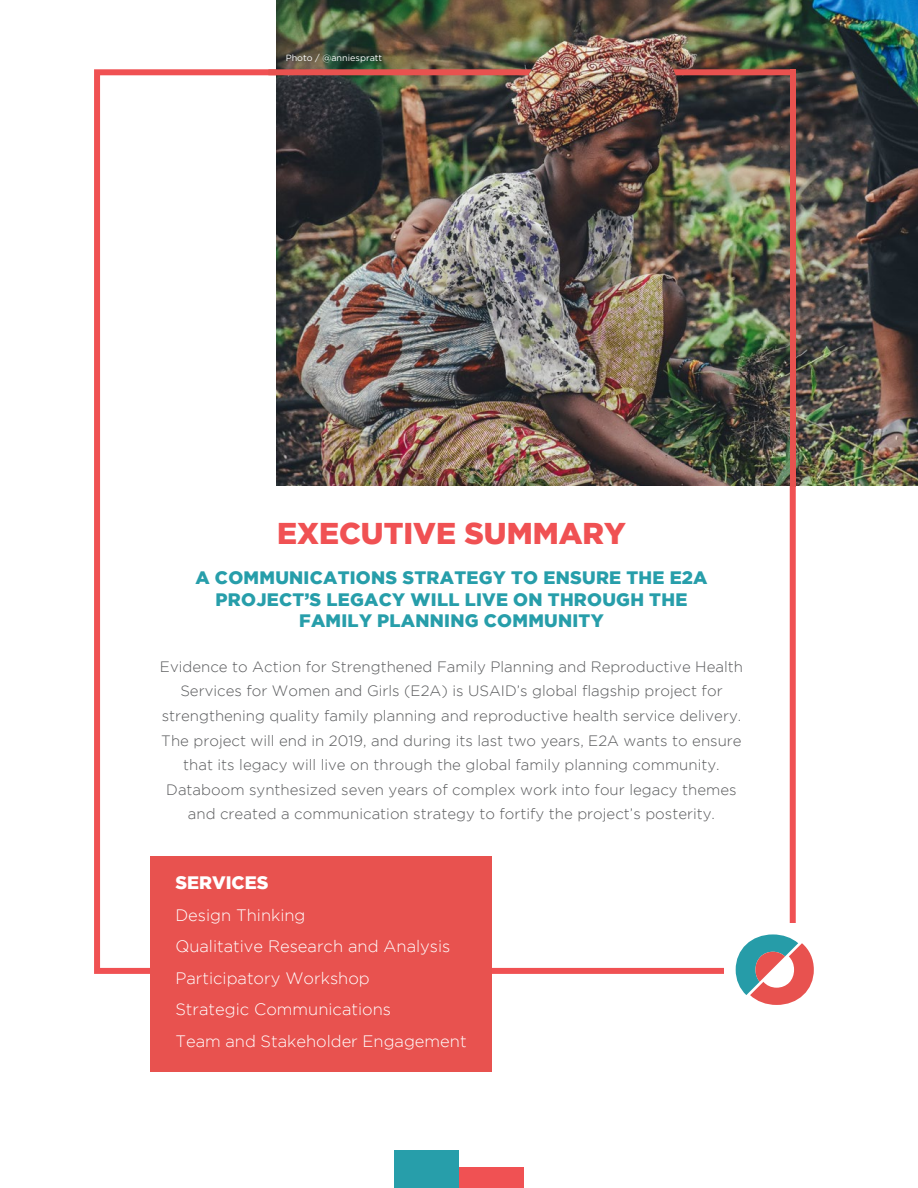
<style>
.page{position:relative;width:918px;height:1188px;background:#fff}
.page>*{position:absolute;margin:0;border:0;box-sizing:border-box;transform-origin:0 0}
.t1{font:900 30px "Gotham";color:#f05153}
.t2{font:900 18px/21.6px "Gotham";letter-spacing:.015em;color:#279eaa;text-align:center}
.t3{font:900 18px "Gotham";color:#fff}
.t4{font:300 16.5px/31.5px "Gotham";color:#fff}
.t5{font:300 15px/24.6px "Gotham";color:#58595b;text-align:center}
.t6{font:9px "Gotham";color:#fff}
</style>
<div class="page">
<svg style="left:736px;top:934px;width:78px;height:71px"></svg>
<div style="left:395px;top:1150px;width:64px;height:38px;background:#279eaa"></div>
<div style="left:459px;top:1168px;width:64px;height:20px;background:#f05153"></div>
<img style="left:276px;top:0;width:642px;height:485px">
<svg style="left:268px;top:69px;width:263px;height:7px;background:#d3544e"></svg>
<svg style="left:673px;top:69px;width:117px;height:6px"></svg>
<div style="left:790px;top:69px;width:6px;height:418px;background:#e8524f"></div>
<div style="left:150px;top:856px;width:342px;height:216px;background:#e8524f"></div>
<p class="t6" style="left:286px;top:53px;width:98px">Photo / @anniespratt</p>
<h1 class="t1" style="left:277px;top:516px;width:350px">EXECUTIVE SUMMARY</h1>
<p class="t2" style="left:195px;top:566px;width:514px">A COMMUNICATIONS STRATEGY TO ENSURE THE E2A<br>PROJECT’S LEGACY WILL LIVE ON THROUGH THE<br>FAMILY PLANNING COMMUNITY</p>
<p class="t5" style="left:160px;top:654px;width:585px">Evidence to Action for Strengthened Family Planning and Reproductive Health Services for Women and Girls (E2A) is USAID’s global flagship project for strengthening quality family planning and reproductive health service delivery.<br>The project will end in 2019, and during its last two years, E2A wants to ensure that its legacy will live on through the global family planning community.<br>Databoom synthesized seven years of complex work into four legacy themes and created a communication strategy to fortify the project’s posterity.</p>
<p class="t3" style="left:175px;top:873px;width:95px">SERVICES</p>
<p class="t4" style="left:175px;top:899px;width:293px">Design Thinking<br>Qualitative Research and Analysis<br>Participatory Workshop<br>Strategic Communications<br>Team and Stakeholder Engagement</p>
</div>
